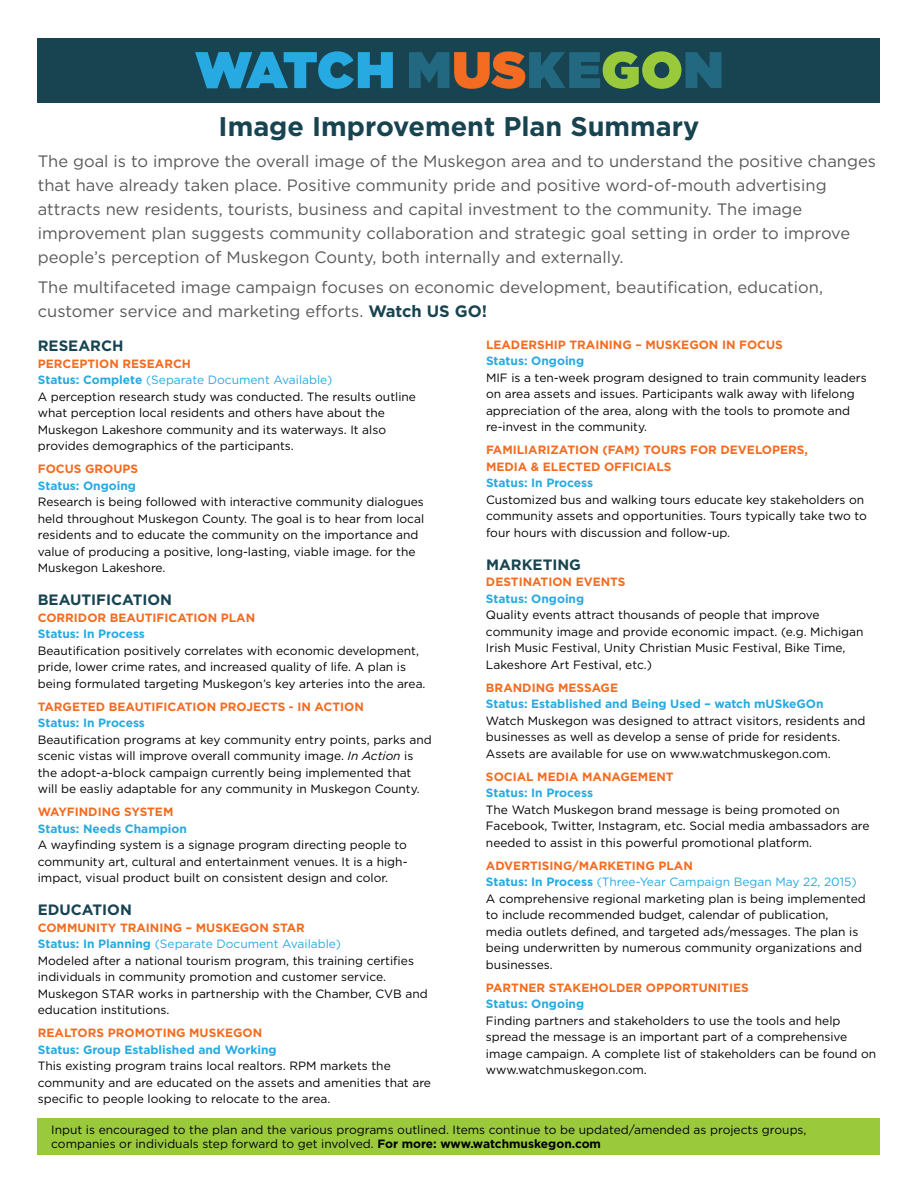
<style>
.page{position:relative;width:918px;height:1188px;background:#fff}
.page>*{position:absolute;margin:0;border:0;box-sizing:border-box;transform-origin:0 0}
.t1{font:700 27px "Gotham";color:#174450}
.t2{font:16.5px/24px "Gotham";color:#58595b}
.t3{font:700 15px "Gotham";color:#174450}
.t4{font:12px/16.5px "Gotham";color:#000}
.t5{font:700 12px "Gotham";color:#f36c21}
.t6{font:700 12px "Gotham";color:#27aae1}
.s1{font-weight:700;color:#174450}
.s2{font-weight:700;color:#f36c21}
.s3{font-weight:700;color:#27aae1}
.s4{color:#27aae1}
.s5{font-style:italic}
.s6{font-weight:700}
</style>
<div class="page">
<div style="left:38px;top:38px;width:842px;height:64px;background:#174450"></div>
<svg style="left:195px;top:51px;width:198px;height:38px"></svg>
<svg style="left:409px;top:51px;width:312px;height:38px"></svg>
<div style="left:38px;top:1118px;width:842px;height:37px;background:#9aca3c"></div>
<h1 class="t1" style="left:219px;top:109px;width:482px">IMAGE IMPROVEMENT PLAN SUMMARY</h1>
<p class="t2" style="left:38px;top:148px;width:840px">The goal is to improve the overall image of the Muskegon area and to understand the positive changes that have already taken place. Positive community pride and positive word-of-mouth advertising attracts new residents, tourists, business and capital investment to the community. The image improvement plan suggests community collaboration and strategic goal setting in order to improve people’s perception of Muskegon County, both internally and externally.</p>
<h2 class="t2" style="left:38px;top:275px;width:787px">The multifaceted image campaign focuses on economic development, beautification, education, customer service and marketing efforts. <span class="s1">WATCH US GO!</span></h2>
<p class="t3" style="left:38px;top:336px;width:87px">RESEARCH</p>
<p class="t4" style="left:38px;top:355px;width:380px"><span class="s2">PERCEPTION RESEARCH<br></span><span class="s3">STATUS: COMPLETE</span> <span class="s4">(Separate Document Available)<br></span>A perception research study was conducted. The results outline what perception local residents and others have about the Muskegon Lakeshore community and its waterways. It also provides demographics of the participants.</p>
<p class="t5" style="left:38px;top:461px;width:75px">FOCUS GROUPS</p>
<p class="t6" style="left:38px;top:477px;width:100px">STATUS: ONGOING</p>
<p class="t4" style="left:38px;top:493px;width:388px">Research is being followed with interactive community dialogues held throughout Muskegon County. The goal is to hear from local residents and to educate the community on the importance and value of producing a positive, long-lasting, viable image. for the Muskegon Lakeshore.</p>
<p class="t3" style="left:38px;top:590px;width:136px">BEAUTIFICATION</p>
<p class="t5" style="left:38px;top:609px;width:219px">CORRI DOR BEAUTIFICATION PLAN</p>
<p class="t6" style="left:38px;top:626px;width:109px">STATUS: IN PROCESS</p>
<p class="t4" style="left:38px;top:642px;width:389px">Beautification positively correlates with economic development, pride, lower crime rates, and increased quality of life. A plan is being formulated targeting Muskegon’s key arteries into the area.</p>
<p class="t5" style="left:38px;top:698px;width:328px">TARGETED BEAUTIFI CATIO N PROJECTS - IN ACTIO N</p>
<p class="t6" style="left:38px;top:715px;width:109px">STATUS: IN PROCESS</p>
<p class="t4" style="left:38px;top:731px;width:396px">Beautification programs at key community entry points, parks and scenic vistas will improve overall community image. <span class="s5">In Action</span> is the adopt-a-block campaign currently being implemented that will be easliy adaptable for any community in Muskegon County.</p>
<p class="t5" style="left:38px;top:804px;width:137px">WAYFI NDI NG SYSTEM</p>
<p class="t6" style="left:38px;top:820px;width:151px">STATUS: NEEDS CHAMPION</p>
<p class="t4" style="left:38px;top:836px;width:371px;text-align:justify">A wayfinding system is a signage program directing people to community art, cultural and entertainment venues. It is a high&shy;impact, visual product built on consistent design and color.</p>
<p class="t3" style="left:38px;top:900px;width:96px">EDUCATION</p>
<p class="t5" style="left:38px;top:919px;width:168px">COMMUNITY TRAINING – MUS</p>
<p class="t5" style="left:486px;top:337px;width:169px">LEADERSHIP TRAI NI NG – MUS</p>
<p class="t5" style="left:673px;top:337px;width:103px">KEGO N I N FOCUS</p>
<p class="t6" style="left:486px;top:353px;width:100px">STATUS: ONGOING</p>
<p class="t4" style="left:486px;top:369px;width:382px">MIF is a ten-week program designed to train community leaders on area assets and issues. Participants walk away with lifelong appreciation of the area, along with the tools to promote and re-invest in the community.</p>
<p class="t5" style="left:486px;top:442px;width:168px">FAMI LIARI ZATION (FAM) TOU</p>
<p class="t5" style="left:670px;top:442px;width:139px">RS FOR DEVELOPERS,</p>
<p class="t5" style="left:486px;top:458px;width:185px">M EDIA &amp; ELECTED OFFICIALS</p>
<p class="t6" style="left:486px;top:475px;width:109px">STATUS: IN PROCESS</p>
<p class="t4" style="left:486px;top:491px;width:383px">Customized bus and walking tours educate key stakeholders on community assets and opportunities. Tours typically take two to four hours with discussion and follow-up.</p>
<p class="t3" style="left:486px;top:554px;width:95px">MARKETI NG</p>
<p class="t5" style="left:486px;top:574px;width:139px">DESTI NATION EVENTS</p>
<p class="t6" style="left:486px;top:590px;width:100px">STATUS: ONGOING</p>
<p class="t4" style="left:486px;top:606px;width:379px">Quality events attract thousands of people that improve community image and provide economic impact. (e.g. Michigan Irish Music Festival, Unity Christian Music Festival, Bike Time, Lakeshore Art Festival, etc.)</p>
<p class="t5" style="left:486px;top:679px;width:134px">BRANDI NG M ESSAGE</p>
<p class="t6" style="left:486px;top:696px;width:339px">STATUS: ESTABLISHED AND BEING USED – WATCH MUSKEGON</p>
<p class="t4" style="left:486px;top:712px;width:381px">Watch Muskegon was designed to attract visitors, residents and businesses as well as develop a sense of pride for residents.<br>Assets are available for use on www.watchmuskegon.com.</p>
<p class="t5" style="left:486px;top:768px;width:189px">SOCIAL M EDIA MANAGEMENT</p>
<p class="t6" style="left:486px;top:785px;width:109px">STATUS: IN PROCESS</p>
<p class="t4" style="left:486px;top:801px;width:385px">The Watch Muskegon brand message is being promoted on<br>Facebook, Twitter, Instagram, etc. Social media ambassadors are needed to assist in this powerful promotional platform.</p>
<p class="t4" style="left:486px;top:857px;width:381px"><span class="s2">ADVERTISI NG/MARKETI NG PLAN<br></span><span class="s3">STATUS: IN PROCESS</span> <span class="s4">(Three-Year Campaign Began May 22, 2015)<br></span>A comprehensive regional marketing plan is being implemented to include recommended budget, calendar of publication, media outlets defined, and targeted ads/messages. The plan is being underwritten by numerous community organizations and businesses.</p>
<p class="t5" style="left:486px;top:979px;width:180px">PARTNER STAKEHOLDER OPPO</p>
<p class="t5" style="left:682px;top:979px;width:66px">RTUNITI ES</p>
<p class="t6" style="left:486px;top:996px;width:100px">STATUS: ONGOING</p>
<p class="t4" style="left:486px;top:1012px;width:392px">Finding partners and stakeholders to use the tools and help spread the message is an important part of a comprehensive image campaign. A complete list of stakeholders can be found on www.watchmuskegon.com.</p>
<p class="t4" style="left:38px;top:919px;width:392px;text-indent:185px"><span class="s2">KEGO N STAR<br></span><span class="s3">STATUS: IN PLANNING</span> <span class="s4">(Separate Document Available)<br></span>Modeled after a national tourism program, this training certifies individuals in community promotion and customer service.<br>Muskegon STAR works in partnership with the Chamber, CVB and education institutions.</p>
<p class="t5" style="left:38px;top:1025px;width:161px">REALTORS PROMOTI NG MUS</p>
<p class="t5" style="left:216px;top:1025px;width:47px">KEGO N</p>
<p class="t6" style="left:38px;top:1041px;width:240px">STATUS: GROUP ESTABLISHED AND WORKING</p>
<p class="t4" style="left:38px;top:1057px;width:395px">This existing program trains local realtors. RPM markets the community and are educated on the assets and amenities that are specific to people looking to relocate to the area.</p>
<p class="t4" style="left:51px;top:1122px;width:757px;line-height:14.4px">Input is encouraged to the plan and the various programs outlined. Items continue to be updated/amended as projects groups, companies or individuals step forward to get involved. <span class="s6">FOR MORE: WWW.WATCHMUSKEGON.COM</span></p>
</div>
